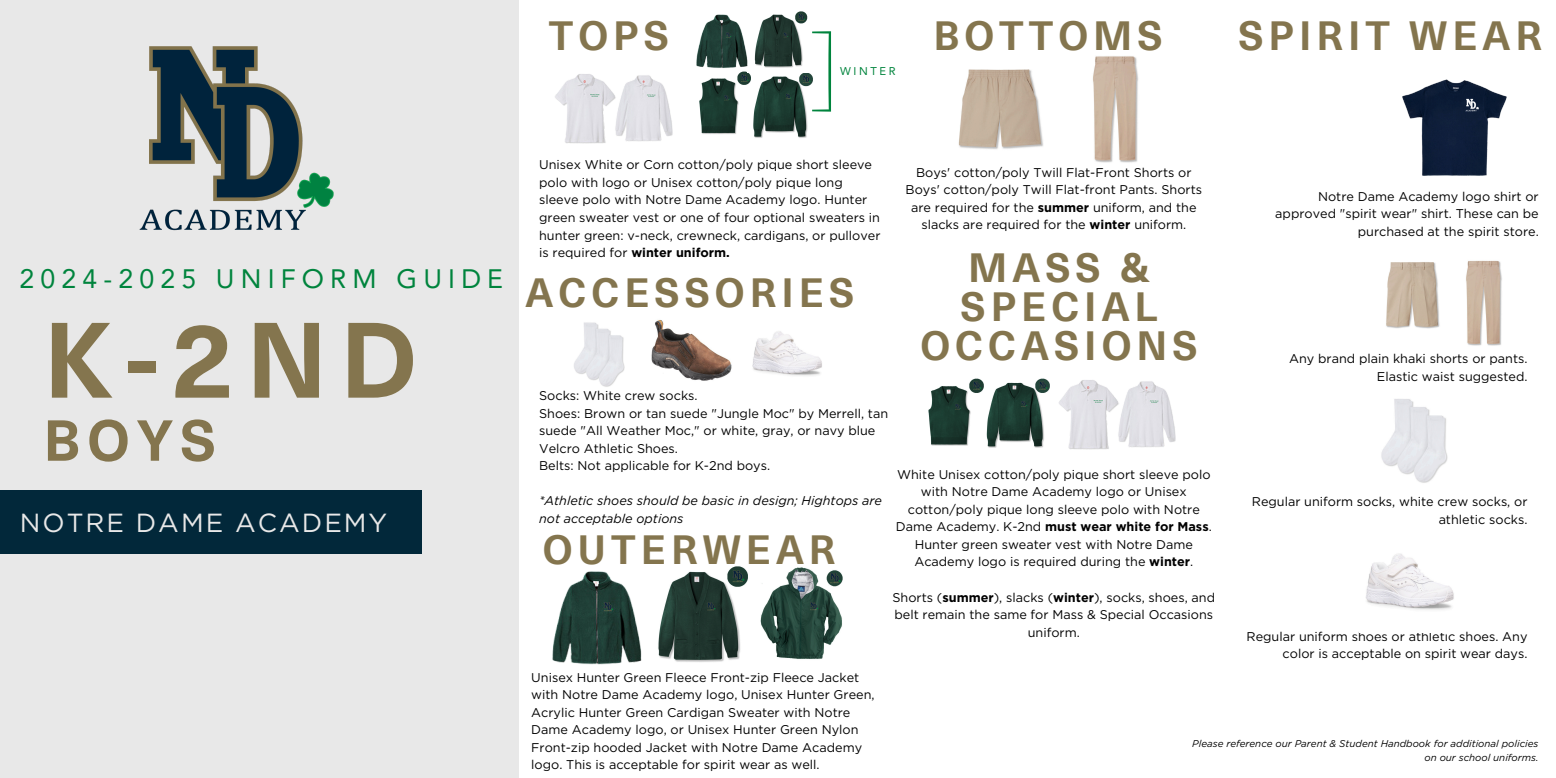
<style>
.page{position:relative;width:1556px;height:778px;background:#fff}
.page>*{position:absolute;margin:0;border:0;box-sizing:border-box;transform-origin:0 0}
.t1{font:700 104.97px "Neue Haas Unica Pro";color:#84754e}
.t2{font:700 56.67px "Neue Haas Unica Pro";color:#84754e}
.t3{font:700 39.87px/38.9px "Neue Haas Unica Pro";letter-spacing:.125em;color:#84754e;text-align:center}
.t4{font:26.64px "Avenir LT Pro";letter-spacing:.23em;color:#00843d}
.t5{font:26.19px "Gotham";letter-spacing:.075em;color:#e8e8e8}
.t6{font:12.66px/17.6px "Gotham";color:#000;text-align:right}
.t7{font:italic 12.66px/17.6px "Gotham";color:#000}
.t8{font:11.25px "Avenir LT Pro";letter-spacing:.23em;color:#00843d}
.t9{font:italic 9.81px/13.7px "Gotham";color:#000;text-align:right}
.s1{font-weight:700}
</style>
<div class="page">
<div style="left:0;top:0;width:518px;height:778px;background:#e8e8e8"></div>
<img style="left:1402px;top:79px;width:105px;height:97px">
<img style="left:1366px;top:553px;width:88px;height:57px">
<img style="left:552px;top:571px;width:90px;height:94px">
<img style="left:658px;top:566px;width:90px;height:96px">
<img style="left:760px;top:567px;width:83px;height:92px">
<div style="left:0;top:490px;width:422px;height:64px;background:#02283a"></div>
<img style="left:139px;top:46px;width:195px;height:185px">
<img style="left:651px;top:320px;width:81px;height:61px">
<img style="left:574px;top:322px;width:51px;height:65px">
<img style="left:1381px;top:399px;width:67px;height:84px">
<img style="left:958px;top:69px;width:85px;height:80px">
<img style="left:1093px;top:56px;width:45px;height:107px">
<img style="left:928px;top:378px;width:117px;height:70px">
<img style="left:1128px;top:381px;width:48px;height:66px">
<img style="left:1045px;top:379px;width:83px;height:71px">
<img style="left:625px;top:75px;width:48px;height:66px">
<img style="left:555px;top:74px;width:70px;height:70px">
<img style="left:699px;top:71px;width:52px;height:63px">
<img style="left:753px;top:73px;width:59px;height:65px">
<svg style="left:812px;top:31px;width:19px;height:81px"></svg>
<img style="left:747px;top:11px;width:61px;height:61px">
<img style="left:696px;top:11px;width:55px;height:60px">
<img style="left:1386px;top:262px;width:54px;height:67px">
<img style="left:1466px;top:260px;width:36px;height:86px">
<img style="left:752px;top:331px;width:70px;height:45px">
<p class="t3" style="left:549px;top:14px;width:121px">TOPS</p>
<h3 class="t8" style="left:840px;top:66px;width:57px">WINTER</h3>
<p class="t3" style="left:933px;top:14px;width:231px">BOTTOMS</p>
<h4 class="t3" style="left:1238px;top:14px;width:305px">SPIRIT WEAR</h4>
<h5 class="t4" style="left:20px;top:268px;width:485px">2024-2025 UNIFORM GUIDE</h5>
<h3 class="t1" style="left:43px;top:275px;width:375px">K-2ND</h3>
<p class="t2" style="left:43px;top:394px;width:174px">BOYS</p>
<p class="t5" style="left:20px;top:506px;width:369px">NOTRE DAME ACADEMY</p>
<p class="t6" style="left:539px;top:156px;width:343px;text-align:left">Unisex White or Corn cotton/poly pique short sleeve polo with logo or Unisex cotton/poly pique long sleeve polo with Notre Dame Academy logo. Hunter green sweater vest or one of four optional sweaters in hunter green: v-neck, crewneck, cardigans, or pullover is required for <span class="s1">winter uniform.</span></p>
<h5 class="t3" style="left:525px;top:271px;width:330px">ACCESSORIES</h5>
<p class="t6" style="left:905px;top:163px;width:298px;text-align:center">Boys' cotton/poly Twill Flat-Front Shorts or Boys' cotton/poly Twill Flat-front Pants. Shorts are required for the <span class="s1">summer</span> uniform, and the slacks are required for the <span class="s1">winter</span> uniform.</p>
<h5 class="t3" style="left:920px;top:246px;width:279px">MASS &amp;<br>SPECIAL<br>OCCASIONS</h5>
<h1 class="t6" style="left:1275px;top:187px;width:265px;line-height:17.7px">Notre Dame Academy logo shirt or approved "spirit wear" shirt. These can be purchased at the spirit store.</h1>
<h2 class="t6" style="left:1288px;top:350px;width:240px;line-height:17.7px">Any brand plain khaki shorts or pants.<br>Elastic waist suggested.</h2>
<h3 class="t6" style="left:539px;top:386px;width:350px;text-align:left">Socks: White crew socks.<br>Shoes: Brown or tan suede "Jungle Moc" by Merrell, tan suede "All Weather Moc," or white, gray, or navy blue Velcro Athletic Shoes.<br>Belts: Not applicable for K-2nd boys.</h3>
<p class="t7" style="left:539px;top:492px;width:344px">*Athletic shoes should be basic in design; Hightops are not acceptable options</p>
<p class="t6" style="left:1251px;top:492px;width:277px;line-height:17.7px">Regular uniform socks, white crew socks, or athletic socks.</p>
<p class="t6" style="left:895px;top:465px;width:317px;text-align:center">White Unisex cotton/poly pique short sleeve polo with Notre Dame Academy logo or Unisex cotton/poly pique long sleeve polo with Notre Dame Academy. K-2nd <span class="s1">must wear white for Mass</span>.<br>Hunter green sweater vest with Notre Dame Academy logo is required during the <span class="s1">winter</span>.</p>
<p class="t6" style="left:892px;top:588px;width:324px;text-align:center">Shorts (<span class="s1">summer</span>), slacks (<span class="s1">winter</span>), socks, shoes, and belt remain the same for Mass &amp; Special Occasions uniform.</p>
<h3 class="t3" style="left:543px;top:528px;width:294px">OUTERWEAR</h3>
<p class="t6" style="left:1246px;top:627px;width:282px;line-height:17.7px">Regular uniform shoes or athletic shoes. Any color is acceptable on spirit wear days.</p>
<p class="t6" style="left:531px;top:668px;width:345px;text-align:left">Unisex Hunter Green Fleece Front-zip Fleece Jacket with Notre Dame Academy logo, Unisex Hunter Green, Acrylic Hunter Green Cardigan Sweater with Notre Dame Academy logo, or Unisex Hunter Green Nylon Front-zip hooded Jacket with Notre Dame Academy logo. This is acceptable for spirit wear as well.</p>
<h5 class="t9" style="left:1192px;top:736px;width:348px">Please reference our Parent &amp; Student Handbook for additional policies on our school uniforms.</h5>
</div>
